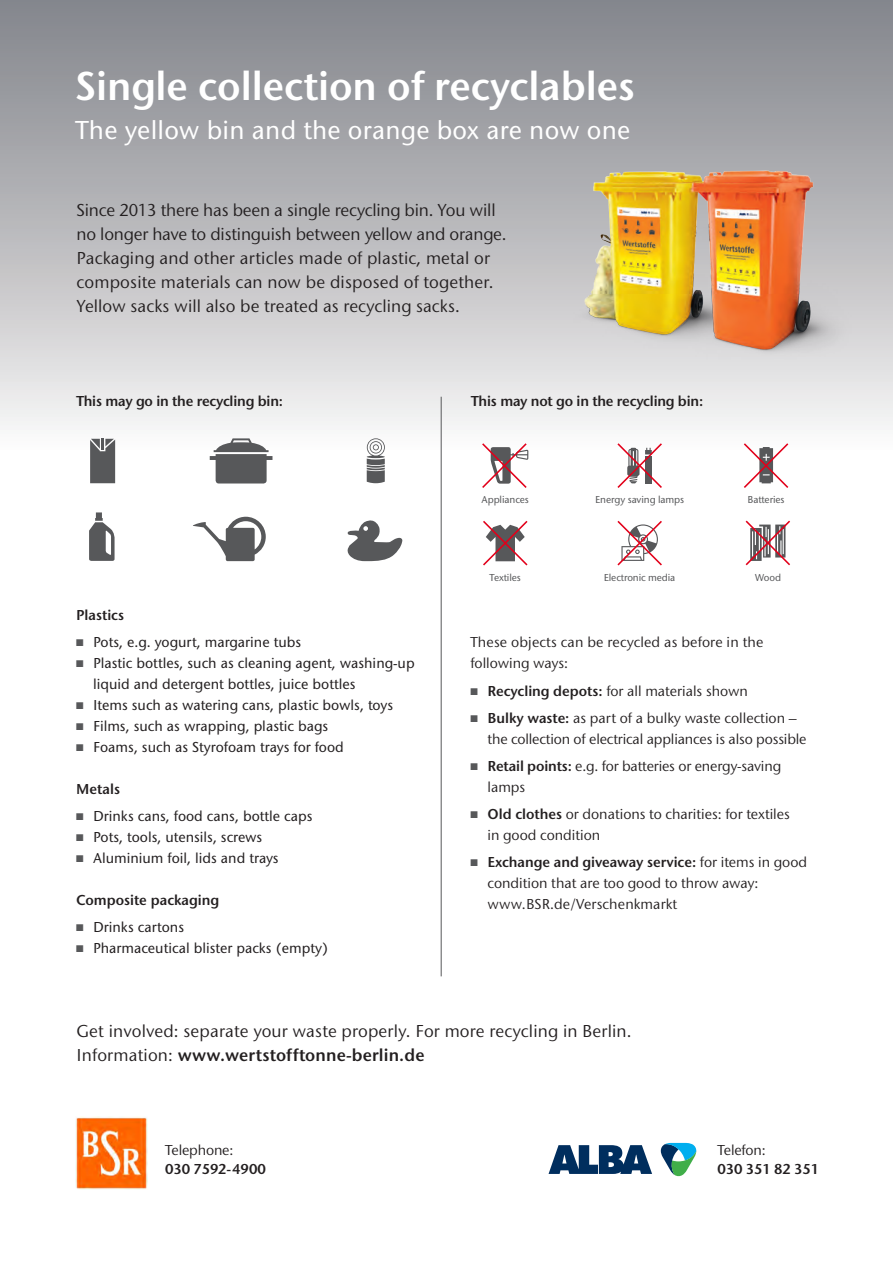
<style>
.page{position:relative;width:893px;height:1263px;background:#fff}
.page>*{position:absolute;margin:0;border:0;box-sizing:border-box;transform-origin:0 0}
.t1{font:600 42px "Stone Sans BSR";color:#fff}
.t2{font:500 27px "Stone Sans BSR";letter-spacing:.01em;color:#fff}
.t3{font:300 18px/24px "Stone Sans BSR";letter-spacing:.005em;color:#231f20}
.t4{font:300 15px/21px "Stone Sans BSR";color:#231f20}
.t5{font:500 15px/21px "Stone Sans BSR";color:#231f20}
.t6{font:600 15px "Stone Sans BSR";letter-spacing:-.01em;color:#231f20}
.t7{font:500 10.5px "Stone Sans BSR";letter-spacing:-.01em;color:#57585a}
.s1{color:#57585a}
.s2{font-weight:600}
</style>
<div class="page">
<div style="left:0;top:0;width:893px;height:450px;background:linear-gradient(to bottom,#808188,#f7f6f6)"></div>
<svg style="left:745px;top:520px;width:45px;height:46px"></svg>
<svg style="left:367px;top:438px;width:18px;height:45px"></svg>
<svg style="left:193px;top:517px;width:73px;height:44px"></svg>
<svg style="left:89px;top:512px;width:26px;height:49px"></svg>
<svg style="left:90px;top:439px;width:25px;height:44px"></svg>
<svg style="left:210px;top:438px;width:62px;height:45px"></svg>
<svg style="left:347px;top:520px;width:55px;height:41px"></svg>
<svg style="left:480px;top:442px;width:48px;height:46px"></svg>
<svg style="left:483px;top:520px;width:45px;height:46px"></svg>
<svg style="left:617px;top:520px;width:45px;height:46px"></svg>
<svg style="left:616px;top:442px;width:48px;height:46px"></svg>
<svg style="left:742px;top:442px;width:48px;height:46px"></svg>
<hr style="left:441px;top:397px;width:1px;height:579px;background:#57585a">
<svg style="left:661px;top:1143px;width:35px;height:33px"></svg>
<svg style="left:549px;top:1145px;width:103px;height:29px"></svg>
<img style="left:523px;top:111px;width:370px;height:272px">
<img style="left:75px;top:1117px;width:73px;height:72px">
<h1 class="t1" style="left:75px;top:62px;width:561px">Single collection of recyclables</h1>
<h2 class="t2" style="left:75px;top:115px;width:556px">The yellow bin and the orange box are now one</h2>
<p class="t3" style="left:77px;top:198px;width:432px">Since 2013 there has been a single recycling bin. You will no longer have to distinguish between yellow and orange.<br>Packaging and other articles made of plastic, metal or composite materials can now be disposed of together.<br>Yellow sacks will also be treated as recycling sacks.</p>
<p class="t6" style="left:76px;top:393px;width:208px">This may go in the recycling bin:</p>
<p class="t6" style="left:471px;top:393px;width:234px">This may not go in the recycling bin:</p>
<p class="t7" style="left:482px;top:494px;width:49px">Appliances</p>
<p class="t7" style="left:595px;top:494px;width:90px">Energy saving lamps</p>
<p class="t7" style="left:747px;top:494px;width:39px">Batteries</p>
<p class="t6" style="left:76px;top:606px;width:50px">Plastics</p>
<p class="t5" style="left:76px;top:632px;width:227px"><span class="s1">■</span> Pots, e.g. yogurt, margarine tubs</p>
<p class="t5" style="left:93px;top:653px;width:323px;text-indent:-17px"><span class="s1">■</span> Plastic bottles, such as cleaning agent, washing-up liquid and detergent bottles, juice bottles</p>
<p class="t5" style="left:76px;top:695px;width:318px"><span class="s1">■</span> Items such as watering cans, plastic bowls, toys</p>
<p class="t5" style="left:76px;top:716px;width:254px"><span class="s1">■</span> Films, such as wrapping, plastic bags</p>
<p class="t5" style="left:76px;top:737px;width:269px"><span class="s1">■</span> Foams, such as Styrofoam trays for food</p>
<p class="t6" style="left:76px;top:780px;width:46px">Metals</p>
<p class="t5" style="left:76px;top:806px;width:238px"><span class="s1">■</span> Drinks cans, food cans, bottle caps</p>
<p class="t5" style="left:76px;top:827px;width:188px"><span class="s1">■</span> Pots, tools, utensils, screws</p>
<p class="t5" style="left:76px;top:848px;width:204px"><span class="s1">■</span> Aluminium foil, lids and trays</p>
<p class="t6" style="left:76px;top:891px;width:144px">Composite packaging</p>
<p class="t5" style="left:76px;top:917px;width:109px"><span class="s1">■</span> Drinks cartons</p>
<p class="t5" style="left:76px;top:938px;width:254px"><span class="s1">■</span> Pharmaceutical blister packs (empty)</p>
<p class="t7" style="left:490px;top:571px;width:33px">Textiles</p>
<p class="t7" style="left:604px;top:571px;width:73px">Electronic media</p>
<p class="t7" style="left:755px;top:571px;width:28px">Wood</p>
<p class="t4" style="left:470px;top:632px;width:294px">These objects can be recycled as before in the following ways:</p>
<p class="t4" style="left:470px;top:680px;width:279px"><span class="s1">■</span> <span class="s2">Recycling depots:</span> for all materials shown</p>
<p class="t4" style="left:487px;top:707px;width:321px;text-indent:-17px"><span class="s1">■</span> <span class="s2">Bulky waste:</span> as part of a bulky waste collection – the collection of electrical appliances is also possible</p>
<p class="t4" style="left:487px;top:755px;width:295px;text-indent:-17px"><span class="s1">■</span> <span class="s2">Retail points:</span> e.g. for batteries or energy-saving lamps</p>
<p class="t4" style="left:487px;top:803px;width:304px;text-indent:-17px"><span class="s1">■</span> <span class="s2">Old clothes</span> or donations to charities: for textiles in good condition</p>
<p class="t4" style="left:487px;top:851px;width:321px;text-indent:-17px"><span class="s1">■</span> <span class="s2">Exchange and giveaway service:</span> for items in good condition that are too good to throw away: www.BSR.de/Verschenkmarkt</p>
<p class="t3" style="left:77px;top:1019px;width:557px">Get involved: separate your waste properly. For more recycling in Berlin.<br>Information: <span class="s2">www.wertstofftonne-berlin.de</span></p>
<p class="t4" style="left:165px;top:1139px;width:70px">Telephone:</p>
<p class="t6" style="left:165px;top:1160px;width:102px">030 7592-4900</p>
<p class="t4" style="left:717px;top:1139px;width:50px">Telefon:</p>
<p class="t6" style="left:717px;top:1160px;width:103px">030 351 82 351</p>
</div>
